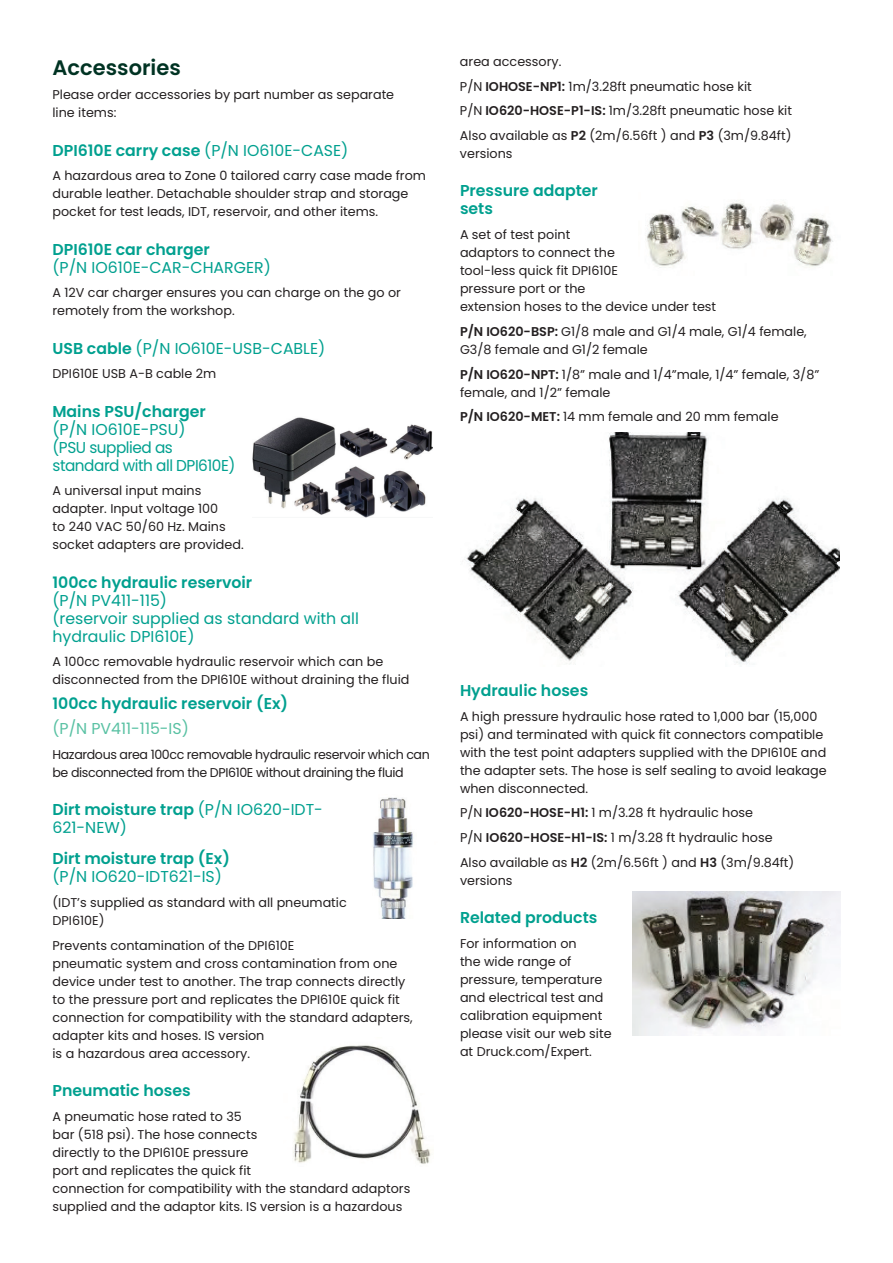
<style>
.page{position:relative;width:893px;height:1263px;background:#fff}
.page>*{position:absolute;margin:0;border:0;box-sizing:border-box;transform-origin:0 0}
.t1{font:600 21px "Poppins";color:#003323}
.t2{font:600 15.75px/18px "Poppins";color:#00a08f}
.t3{font:15.75px/18px "Poppins";color:#00a08f}
.t4{font:15.75px/18px "Poppins";letter-spacing:-.03em;color:#00a08f}
.t5{font:15.75px "Poppins";color:#59c1a3}
.t6{font:12.75px/18px "Poppins";color:#231f20}
.t7{font:12.75px/18px "Poppins";letter-spacing:-.03em;color:#231f20}
.s1{font-weight:400}
.s2{font-weight:600}
</style>
<div class="page">
<img style="left:462px;top:433px;width:378px;height:231px">
<img style="left:252px;top:417px;width:181px;height:100px">
<img style="left:373px;top:797px;width:40px;height:121px">
<img style="left:293px;top:1045px;width:138px;height:119px">
<img style="left:646px;top:200px;width:187px;height:68px">
<img style="left:632px;top:891px;width:208px;height:144px">
<h1 class="t1" style="left:52px;top:55px;width:130px">Accessories</h1>
<p class="t6" style="left:52px;top:86px;width:343px">Please order accessories by part number as separate line items:</p>
<p class="t2" style="left:52px;top:141px;width:297px">DPI610E carry case <span class="s1">(P/N IO610E-CASE)</span></p>
<p class="t6" style="left:52px;top:167px;width:375px">A hazardous area to Zone 0 tailored carry case made from durable leather. Detachable shoulder strap and storage pocket for test leads, IDT, reservoir, and other items.</p>
<p class="t2" style="left:52px;top:240px;width:159px">DPI610E car charger</p>
<p class="t3" style="left:52px;top:258px;width:220px">(P/N IO610E-CAR-CHARGER)</p>
<p class="t6" style="left:52px;top:284px;width:350px">A 12V car charger ensures you can charge on the go or remotely from the workshop.</p>
<p class="t3" style="left:52px;top:339px;width:274px"><span class="s2">USB cable</span> (P/N IO610E-USB-CABLE)</p>
<p class="t6" style="left:52px;top:365px;width:165px">DPI610E USB A-B cable 2m</p>
<p class="t2" style="left:52px;top:402px;width:155px">Mains PSU/charger</p>
<p class="t4" style="left:52px;top:420px;width:184px">(P/N IO610E-PSU)<br>(PSU supplied as standard with all DPI610E)</p>
<p class="t6" style="left:52px;top:482px;width:193px">A universal input mains adapter. Input voltage 100<br>to 240 VAC 50/60 Hz. Mains socket adapters are provided.</p>
<p class="t2" style="left:52px;top:573px;width:201px">100cc hydraulic reservoir</p>
<p class="t3" style="left:52px;top:591px;width:308px">(P/N PV411-115)<br>(reservoir supplied as standard with all hydraulic DPI610E)</p>
<p class="t6" style="left:52px;top:653px;width:358px">A 100cc removable hydraulic reservoir which can be disconnected from the DPI610E without draining the fluid</p>
<p class="t2" style="left:52px;top:695px;width:237px">100cc hydraulic reservoir (Ex)</p>
<p class="t5" style="left:52px;top:719px;width:138px">(P/N PV411-115-IS)</p>
<p class="t7" style="left:52px;top:745px;width:379px">Hazardous area 100cc removable hydraulic reservoir which can be disconnected from the DPI610E without draining the fluid</p>
<p class="t3" style="left:52px;top:800px;width:272px"><span class="s2">Dirt moisture trap</span> (P/N IO620-IDT-<br>621-NEW)</p>
<p class="t2" style="left:52px;top:850px;width:179px">Dirt moisture trap (Ex)</p>
<p class="t3" style="left:52px;top:868px;width:171px">(P/N IO620-IDT621-IS)</p>
<p class="t6" style="left:52px;top:894px;width:296px">(IDT’s supplied as standard with all pneumatic<br>DPI610E)</p>
<p class="t6" style="left:52px;top:936px;width:362px">Prevents contamination of the DPI610E<br>pneumatic system and cross contamination from one device under test to another. The trap connects directly to the pressure port and replicates the DPI610E quick fit connection for compatibility with the standard adapters, adapter kits and hoses. IS version<br>is a hazardous area accessory.</p>
<p class="t2" style="left:52px;top:1082px;width:140px">Pneumatic hoses</p>
<p class="t6" style="left:52px;top:1107px;width:359px">A pneumatic hose rated to 35<br>bar (518 psi). The hose connects<br>directly to the DPI610E pressure<br>port and replicates the quick fit<br>connection for compatibility with the standard adaptors supplied and the adaptor kits. IS version is a hazardous</p>
<p class="t6" style="left:460px;top:49px;width:334px;line-height:24.8px">area accessory.<br>P/N <span class="s2">IOHOSE-NP1:</span> 1m/3.28ft pneumatic hose kit<br>P/N <span class="s2">IO620-HOSE-P1-IS:</span> 1m/3.28ft pneumatic hose kit Also available as <span class="s2">P2</span> (2m/6.56ft ) and <span class="s2">P3</span> (3m/9.84ft)</p>
<p class="t6" style="left:460px;top:145px;width:54px">versions</p>
<p class="t2" style="left:460px;top:182px;width:139px">Pressure adapter sets</p>
<p class="t6" style="left:460px;top:226px;width:258px">A set of test point<br>adaptors to connect the<br>tool-less quick fit DPI610E<br>pressure port or the<br>extension hoses to the device under test</p>
<p class="t6" style="left:460px;top:322px;width:348px"><span class="s2">P/N IO620-BSP:</span> G1/8 male and G1/4 male, G1/4 female,<br>G3/8 female and G1/2 female</p>
<p class="t6" style="left:460px;top:365px;width:361px"><span class="s2">P/N IO620-NPT:</span> 1/8” male and 1/4”male, 1/4” female, 3/8” female, and 1/2” female</p>
<p class="t6" style="left:460px;top:408px;width:320px"><span class="s2">P/N IO620-MET:</span> 14 mm female and 20 mm female</p>
<p class="t2" style="left:460px;top:681px;width:130px">Hydraulic hoses</p>
<p class="t6" style="left:460px;top:707px;width:368px">A high pressure hydraulic hose rated to 1,000 bar (15,000 psi) and terminated with quick fit connectors compatible with the test point adapters supplied with the DPI610E and the adapter sets. The hose is self sealing to avoid leakage when disconnected.</p>
<p class="t6" style="left:460px;top:801px;width:336px;line-height:24.8px">P/N <span class="s2">IO620-HOSE-H1:</span> 1 m/3.28 ft hydraulic hose<br>P/N <span class="s2">IO620-HOSE-H1-IS:</span> 1 m/3.28 ft hydraulic hose<br>Also available as <span class="s2">H2</span> (2m/6.56ft ) and <span class="s2">H3</span> (3m/9.84ft)</p>
<p class="t6" style="left:460px;top:871px;width:54px">versions</p>
<p class="t2" style="left:460px;top:909px;width:139px">Related products</p>
<p class="t6" style="left:460px;top:934px;width:153px">For information on<br>the wide range of pressure, temperature and electrical test and calibration equipment please visit our web site at Druck.com/Expert.</p>
</div>
